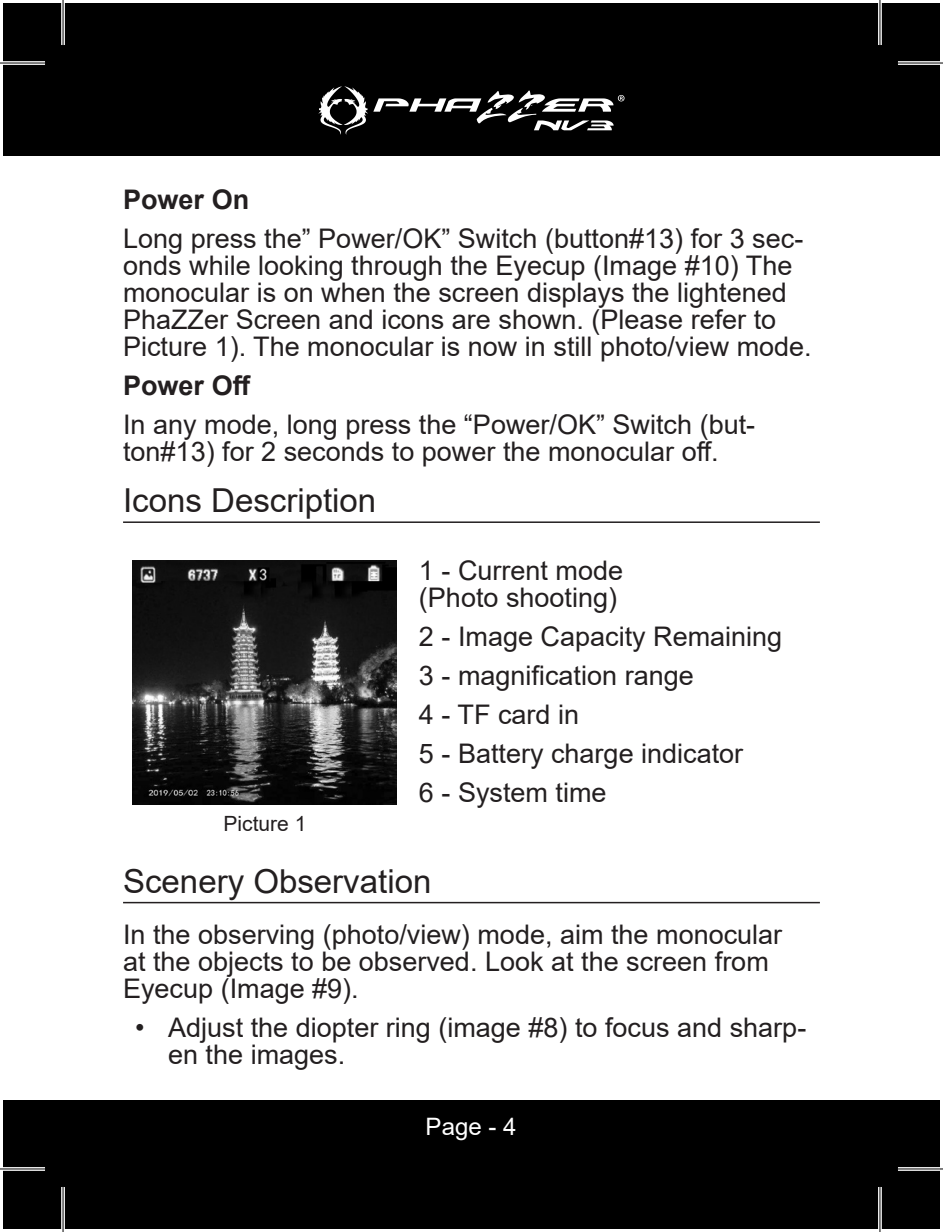
<style>
.page{position:relative;width:943px;height:1232px;background:#fff}
.page>*{position:absolute;margin:0;border:0;box-sizing:border-box;transform-origin:0 0}
.TOC_Page_Headings{font:33px "Arial";color:#231f20}
.Body{font:27px/27px "Arial";color:#231f20}
.TOC_Page_Sub_1{font:700 27px "Arial";color:#231f20}
.t1{font:24px "Arial";color:#fff}
.Image_Lable_UNDER{font:21px "Arial";color:#231f20}
</style>
<div class="page">
<div style="left:3px;top:3px;width:936px;height:153px;background:#000"></div>
<svg style="left:318px;top:86px;width:306px;height:49px"></svg>
<div style="left:3px;top:1100px;width:936px;height:129px;background:#000"></div>
<hr style="left:123px;top:521px;width:696px;height:2px;background:#231f20">
<hr style="left:123px;top:902px;width:696px;height:1px;background:#231f20">
<img style="left:133px;top:560px;width:263px;height:245px">
<svg style="left:3px;top:61px;width:42px;height:4px"></svg>
<svg style="left:898px;top:61px;width:42px;height:4px"></svg>
<hr style="left:0;top:1167px;width:45px;height:3px;background:#fff">
<hr style="left:897px;top:1167px;width:45px;height:3px;background:#fff">
<svg style="left:61px;top:3px;width:4px;height:42px"></svg>
<svg style="left:61px;top:1187px;width:4px;height:42px"></svg>
<hr style="left:878px;top:0;width:3px;height:45px;background:#fff">
<hr style="left:878px;top:1187px;width:3px;height:45px;background:#fff">
<hr style="left:0;top:62px;width:45px;height:2px;background:#000">
<hr style="left:897px;top:62px;width:45px;height:2px;background:#000">
<hr style="left:0;top:1168px;width:45px;height:1px;background:#000">
<hr style="left:897px;top:1168px;width:45px;height:1px;background:#000">
<hr style="left:62px;top:0;width:2px;height:45px;background:#000">
<hr style="left:62px;top:1187px;width:2px;height:45px;background:#000">
<hr style="left:879px;top:0;width:1px;height:45px;background:#000">
<hr style="left:879px;top:1187px;width:1px;height:45px;background:#000">
<p class="TOC_Page_Sub_1" style="left:123px;top:180px;width:128px">Power On</p>
<p class="Body" style="left:123px;top:225px;width:690px">Long press the” Power/OK” Switch (button#13) for 3 sec&shy;onds while looking through the Eyecup (Image #10) The monocular is on when the screen displays the lightened PhaZZer Screen and icons are shown. (Please refer to Picture 1). The monocular is now in still photo/view mode.</p>
<p class="TOC_Page_Sub_1" style="left:123px;top:366px;width:129px">Power Off</p>
<p class="Body" style="left:123px;top:411px;width:633px">In any mode, long press the “Power/OK” Switch (but&shy;ton#13) for 2 seconds to power the monocular off.</p>
<p class="TOC_Page_Headings" style="left:123px;top:478px;width:255px">Icons Description</p>
<p class="Image_Lable_UNDER" style="left:223px;top:809px;width:84px">Picture 1</p>
<p class="Body" style="left:419px;top:557px;width:206px">1 - Current mode (Photo shooting)</p>
<p class="Body" style="left:419px;top:623px;width:365px">2 - Image Capacity Remaining</p>
<p class="Body" style="left:419px;top:662px;width:276px">3 - magnification range</p>
<p class="Body" style="left:419px;top:701px;width:162px">4 - TF card in</p>
<p class="Body" style="left:419px;top:740px;width:326px">5 - Battery charge indicator</p>
<p class="Body" style="left:419px;top:779px;width:189px">6 - System time</p>
<p class="TOC_Page_Headings" style="left:123px;top:858px;width:310px">Scenery Observation</p>
<p class="Body" style="left:123px;top:920px;width:660px">In the observing (photo/view) mode, aim the monocular at the objects to be observed. Look at the screen from<br>Eyecup (Image #9).</p>
<p class="Body" style="left:168px;top:1013px;width:639px;text-indent:-33px">• Adjust the diopter ring (image #8) to focus and sharp&shy;en the images.</p>
<p class="t1" style="left:425px;top:1110px;width:92px">Page - 4</p>
</div>
